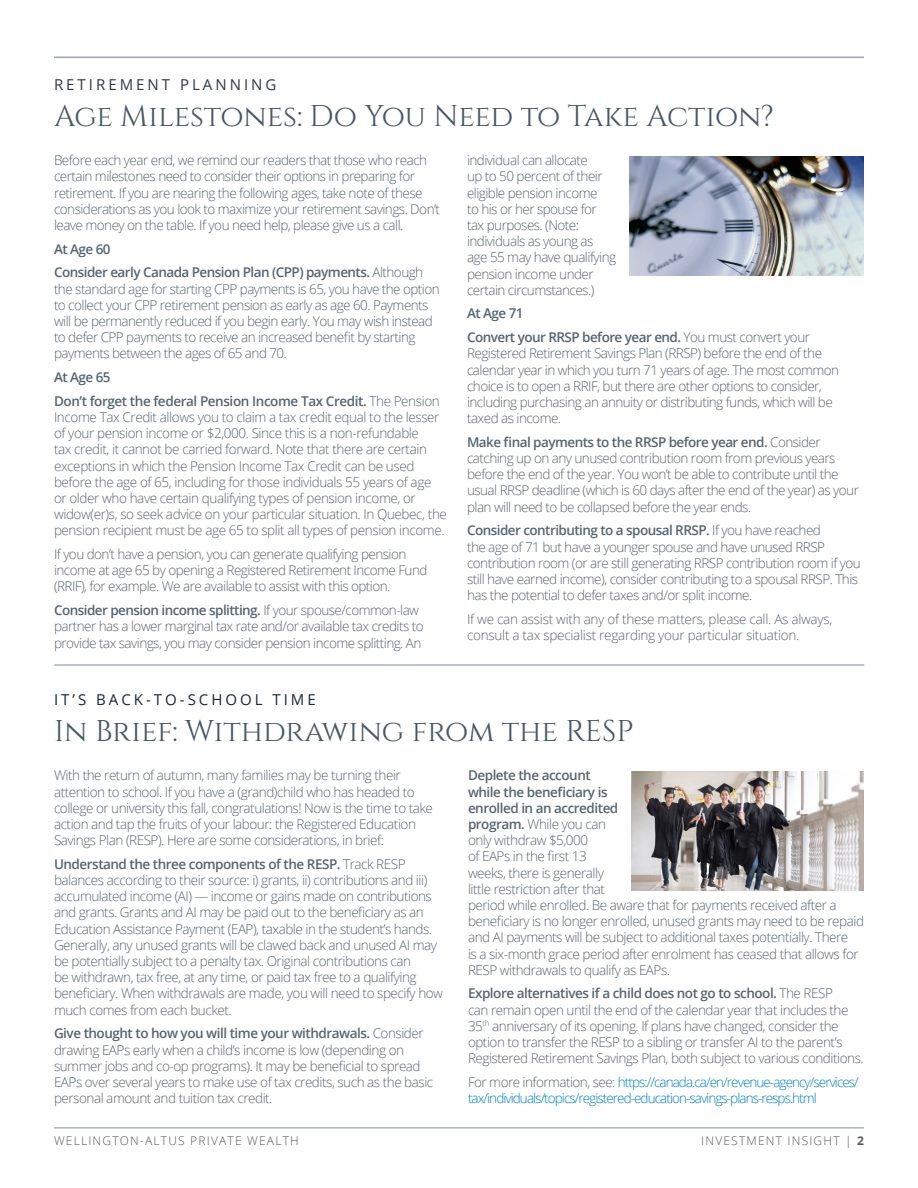
<style>
.page{position:relative;width:918px;height:1188px;background:#fff}
.page>*{position:absolute;margin:0;border:0;box-sizing:border-box;transform-origin:0 0}
.t1{font:30px "Cinzel";color:#475865}
.t2{font:15px "Open Sans";letter-spacing:.2em;color:#172938}
.t3{font:15px "Open Sans";letter-spacing:.2em;color:#2b3a47}
.t4{font:300 13.5px/16.2px "Open Sans";letter-spacing:-.035em;color:#556571}
.t5{font:300 13.5px/16.2px "Open Sans";letter-spacing:-.07em;color:#0080c6}
.t6{font:600 13.5px "Open Sans";letter-spacing:-.04em;color:#556571}
.t7{font:300 12px "Open Sans";letter-spacing:.1em;color:#57585a}
.s1{font-weight:600}
.s2{color:#556571}
.s3{font-weight:700}
</style>
<div class="page">
<hr style="left:54px;top:56px;width:810px;height:2px;background:#9faab2">
<hr style="left:54px;top:1128px;width:810px;height:1px;background:#001639">
<hr style="left:54px;top:663px;width:810px;height:3px;background:#adb8bf">
<img style="left:632px;top:771px;width:232px;height:119px">
<img style="left:630px;top:157px;width:234px;height:118px">
<p class="t3" style="left:54px;top:75px;width:224px">RETIREMENT PLANNING</p>
<p class="t1" style="left:54px;top:99px;width:721px">Age Milestones: Do You Need to Take Action?</p>
<p class="t4" style="left:54px;top:152px;width:388px">Before each year end, we remind our readers that those who reach certain milestones need to consider their options in preparing for retirement. If you are nearing the following ages, take note of these considerations as you look to maximize your retirement savings. Don’t leave money on the table. If you need help, please give us a call.</p>
<p class="t6" style="left:54px;top:240px;width:58px">At Age 60</p>
<p class="t4" style="left:54px;top:264px;width:387px"><span class="s1">Consider early Canada Pension Plan (CPP) payments.</span> Although the standard age for starting CPP payments is 65, you have the option to collect your CPP retirement pension as early as age 60. Payments will be permanently reduced if you begin early. You may wish instead to defer CPP payments to receive an increased benefit by starting payments between the ages of 65 and 70.</p>
<p class="t6" style="left:54px;top:368px;width:58px">At Age 65</p>
<p class="t4" style="left:54px;top:392px;width:394px"><span class="s1">Don’t forget the federal Pension Income Tax Credit.</span> The Pension Income Tax Credit allows you to claim a tax credit equal to the lesser of your pension income or $2,000. Since this is a non-refundable<br>tax credit, it cannot be carried forward. Note that there are certain exceptions in which the Pension Income Tax Credit can be used before the age of 65, including for those individuals 55 years of age or older who have certain qualifying types of pension income, or widow(er)s, so seek advice on your particular situation. In Quebec, the pension recipient must be age 65 to split all types of pension income.</p>
<p class="t4" style="left:54px;top:546px;width:375px">If you don’t have a pension, you can generate qualifying pension income at age 65 by opening a Registered Retirement Income Fund (RRIF), for example. We are available to assist with this option.</p>
<p class="t4" style="left:54px;top:602px;width:371px"><span class="s1">Consider pension income splitting.</span> If your spouse/common-law partner has a lower marginal tax rate and/or available tax credits to provide tax savings, you may consider pension income splitting. An</p>
<p class="t4" style="left:467px;top:152px;width:151px">individual can allocate<br>up to 50 percent of their eligible pension income<br>to his or her spouse for tax purposes. (Note: individuals as young as age 55 may have qualifying pension income under certain circumstances.)</p>
<p class="t6" style="left:467px;top:304px;width:58px">At Age 71</p>
<p class="t4" style="left:467px;top:329px;width:374px"><span class="s1">Convert your RRSP before year end.</span> You must convert your Registered Retirement Savings Plan (RRSP) before the end of the calendar year in which you turn 71 years of age. The most common choice is to open a RRIF, but there are other options to consider, including purchasing an annuity or distributing funds, which will be taxed as income.</p>
<p class="t4" style="left:467px;top:434px;width:393px"><span class="s1">Make final payments to the RRSP before year end.</span> Consider catching up on any unused contribution room from previous years before the end of the year. You won’t be able to contribute until the usual RRSP deadline (which is 60 days after the end of the year) as your plan will need to be collapsed before the year ends.</p>
<p class="t4" style="left:467px;top:522px;width:395px"><span class="s1">Consider contributing to a spousal RRSP.</span> If you have reached<br>the age of 71 but have a younger spouse and have unused RRSP contribution room (or are still generating RRSP contribution room if you still have earned income), consider contributing to a spousal RRSP. This has the potential to defer taxes and/or split income.</p>
<p class="t4" style="left:467px;top:611px;width:367px">If we can assist with any of these matters, please call. As always, consult a tax specialist regarding your particular situation.</p>
<p class="t2" style="left:54px;top:690px;width:263px">IT’S BACK-TO-SCHOOL TIME</p>
<p class="t1" style="left:54px;top:714px;width:581px">In Brief: Withdrawing from the RESP</p>
<p class="t4" style="left:54px;top:767px;width:381px">With the return of autumn, many families may be turning their attention to school. If you have a (grand)child who has headed to college or university this fall, congratulations! Now is the time to take action and tap the fruits of your labour: the Registered Education Savings Plan (RESP). Here are some considerations, in brief:</p>
<p class="t4" style="left:54px;top:855px;width:391px"><span class="s1">Understand the three components of the RESP.</span> Track RESP balances according to their source: i) grants, ii) contributions and iii) accumulated income (AI) — income or gains made on contributions and grants. Grants and AI may be paid out to the beneficiary as an Education Assistance Payment (EAP), taxable in the student’s hands.<br>Generally, any unused grants will be clawed back and unused AI may be potentially subject to a penalty tax. Original contributions can<br>be withdrawn, tax free, at any time, or paid tax free to a qualifying beneficiary. When withdrawals are made, you will need to specify how much comes from each bucket.</p>
<p class="t4" style="left:54px;top:1025px;width:381px"><span class="s1">Give thought to how you will time your withdrawals.</span> Consider drawing EAPs early when a child’s income is low (depending on summer jobs and co-op programs). It may be beneficial to spread EAPs over several years to make use of tax credits, such as the basic personal amount and tuition tax credit.</p>
<p class="t4" style="left:468px;top:767px;width:398px"><span class="s1">Deplete the account<br>while the beneficiary is<br>enrolled in an accredited<br>program.</span> While you can<br>only withdraw $5,000<br>of EAPs in the first 13<br>weeks, there is generally<br>little restriction after that<br>period while enrolled. Be aware that for payments received after a beneficiary is no longer enrolled, unused grants may need to be repaid and AI payments will be subject to additional taxes potentially. There<br>is a six-month grace period after enrolment has ceased that allows for RESP withdrawals to qualify as EAPs.</p>
<p class="t4" style="left:468px;top:985px;width:397px"><span class="s1">Explore alternatives if a child does not go to school.</span> The RESP<br>can remain open until the end of the calendar year that includes the 35<sup>th</sup> anniversary of its opening. If plans have changed, consider the option to transfer the RESP to a sibling or transfer AI to the parent’s Registered Retirement Savings Plan, both subject to various conditions.</p>
<p class="t5" style="left:468px;top:1074px;width:392px"><span class="s2">For more information, see:</span> https://canada.ca/en/revenue-agency/services/ tax/individuals/topics/registered-education-savings-plans-resps.html</p>
<p class="t7" style="left:54px;top:1132px;width:246px">WELLINGTON-ALTUS PRIVATE WEALTH</p>
<p class="t7" style="left:701px;top:1132px;width:164px">INVESTMENT INSIGHT | <span class="s3">2</span></p>
</div>
